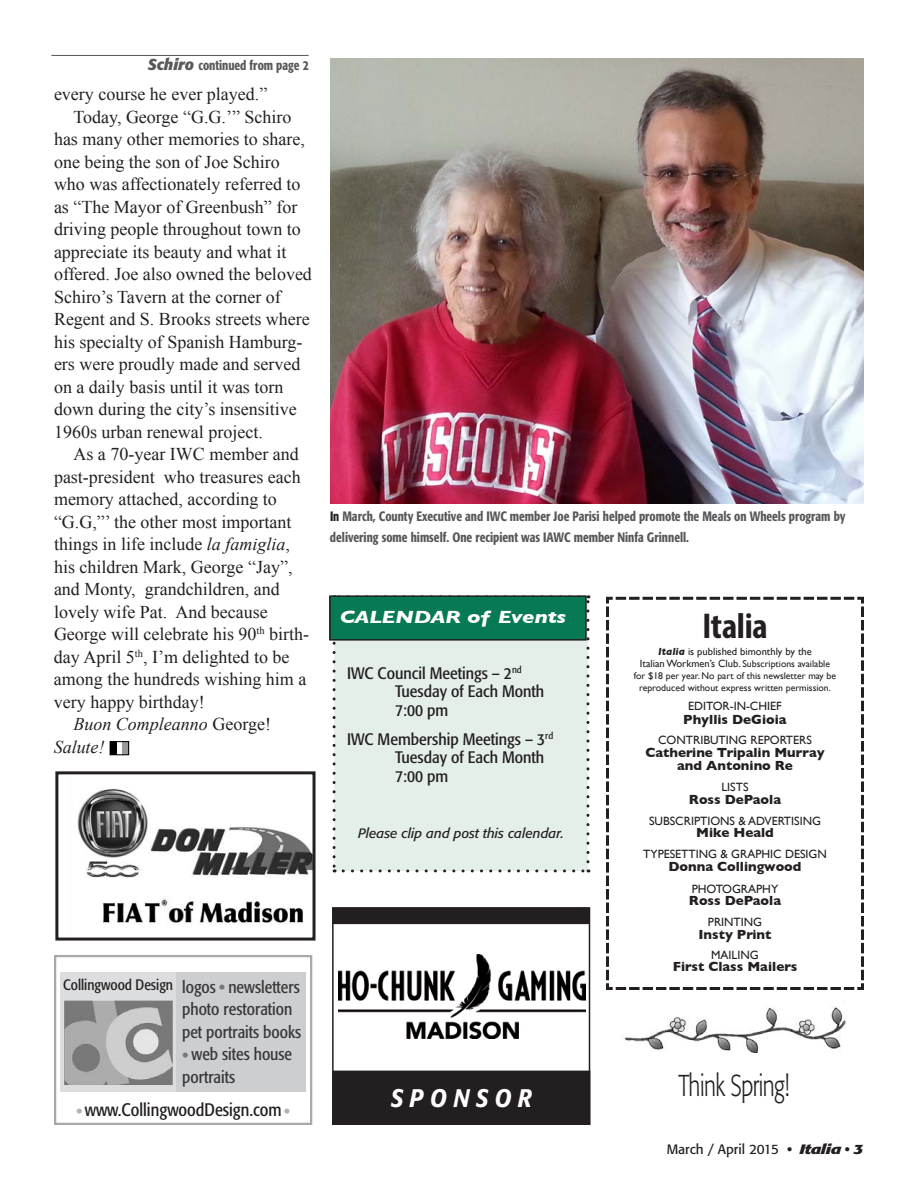
<style>
.page{position:relative;width:918px;height:1188px;background:#fff}
.page>*{position:absolute;margin:0;border:0;box-sizing:border-box;transform-origin:0 0}
.t1{font:700 condensed 36px "Myriad Pro";letter-spacing:-.01em;color:#231f20}
.caption_new{font:300 30px "Formata";letter-spacing:-.025em;color:#231f20;scale:.74 1}
.headline{font:italic 500 25.2px "Formata";letter-spacing:.285em;color:#fff;scale:.88 1}
.Body_Text{font:18px/22.5px "Times New Roman";color:#231f20}
.Body_Text-2{font:italic 18px/22.5px "Times New Roman";color:#231f20}
.t2{font:condensed 18px "Formata";color:#231f20}
.t3{font:italic 700 18px "Gill Sans";letter-spacing:-.01em;color:#fff;scale:1.25 1}
.t4{font:condensed 17.25px/22.5px "Formata";color:#383839}
.Calendar{font:condensed 16.5px/18.8px "Formata";color:#231f20;scale:1.06 1}
.t5{font:condensed 15px "Formata";color:#231f20}
.caption_new-2{font:500 condensed 13.5px/21px "Formata";color:#57585a;scale:.92 1}
.t6{font:700 13.5px/12.8px "Gill Sans";color:#231f20;text-align:center}
.Body_Text-3{font:italic 13.5px "Formata";color:#231f20}
.t7{font:13.5px "Formata";color:#231f20}
.continued_on{font:500 condensed 13.5px "Formata";color:#57585a;scale:.92 1}
.t8{font:12px "Gill Sans";color:#231f20}
.t9{font:10.5px "Gill Sans";color:#231f20}
.t10{font:9.75px/11.7px "Gill Sans";color:#231f20;text-align:center}
.s1{font-weight:700;font-style:italic;font-stretch:normal;font-size:15.6px}
.s2{font-style:italic}
.s3{font-style:normal}
.s4{font-size:19.5px;color:#76787b}
.s5{font-size:19.5px;color:#b2b3b7}
.s6{color:#231f20}
.s7{font-weight:700;font-style:italic}
.s8{font-size:10.5px}
</style>
<div class="page">
<div style="left:176px;top:972px;width:129px;height:120px;background:#cdced0"></div>
<div style="left:61px;top:972px;width:115px;height:120px;background:#dcdddf"></div>
<div style="left:54px;top:955px;width:258px;height:170px;border:2px solid #a8a9ad"></div>
<img style="left:64px;top:1001px;width:108px;height:84px">
<div style="left:110px;top:742px;width:6px;height:13px;background:#000"></div>
<div style="left:122px;top:742px;width:7px;height:13px;background:#999"></div>
<div style="left:110px;top:741px;width:19px;height:14px;border:1px solid #000"></div>
<img style="left:330px;top:58px;width:534px;height:446px">
<hr style="left:51px;top:55px;width:258px;height:1px;background:#57585a">
<svg style="left:606px;top:596px;width:258px;height:394px"></svg>
<img style="left:77px;top:788px;width:235px;height:135px">
<div style="left:55px;top:771px;width:261px;height:170px;border:3px solid #231f20"></div>
<div style="left:333px;top:1071px;width:257px;height:53px;background:#231f20"></div>
<img style="left:338px;top:954px;width:247px;height:84px">
<div style="left:333px;top:908px;width:256px;height:15px;background:#231f20"></div>
<div style="left:332px;top:907px;width:257px;height:17px;border:2px solid #231f20"></div>
<div style="left:332px;top:907px;width:258px;height:218px;border:2px solid #231f20"></div>
<div style="left:334px;top:597px;width:254px;height:274px;background:#e5efea"></div>
<svg style="left:333px;top:641px;width:3px;height:231px"></svg>
<svg style="left:343px;top:869px;width:246px;height:3px"></svg>
<svg style="left:586px;top:595px;width:4px;height:267px"></svg>
<div style="left:330px;top:596px;width:256px;height:44px;background:#077954"></div>
<div style="left:329px;top:595px;width:258px;height:46px;border:2px solid #231f20"></div>
<img style="left:622px;top:1006px;width:224px;height:47px">
<p class="continued_on" style="left:148px;top:57px;width:176px"><span class="s1">Schiro</span> continued from page 2</p>
<p class="Body_Text" style="left:54px;top:83px;width:215px">every course he ever played.”</p>
<p class="Body_Text" style="left:54px;top:105px;width:259px;text-indent:19px">Today, George “G.G.’” Schiro has many other memories to share, one being the son of Joe Schiro who was affectionately referred to as “The Mayor of Greenbush” for driving people throughout town to appreciate its beauty and what it offered. Joe also owned the beloved<br>Schiro’s Tavern at the corner of<br>Regent and S. Brooks streets where his specialty of Spanish Hamburg&shy;ers were proudly made and served on a daily basis until it was torn down during the city’s insensitive<br>1960s urban renewal project.</p>
<p class="Body_Text" style="left:54px;top:443px;width:257px;text-indent:19px">As a 70-year IWC member and past-president who treasures each memory attached, according to “G.G,”’ the other most important things in life include <span class="s2">la famiglia</span>, his children Mark, George “Jay”, and Monty, grandchildren, and lovely wife Pat. And because<br>George will celebrate his 90<sup>th</sup> birth&shy;day April 5<sup>th</sup>, I’m delighted to be among the hundreds wishing him a very happy birthday!</p>
<p class="Body_Text-2" style="left:54px;top:713px;width:219px;text-indent:19px">Buon Compleanno <span class="s3">George!<br></span>Salute!</p>
<p class="t5" style="left:63px;top:976px;width:112px">Collingwood Design</p>
<p class="t4" style="left:182px;top:976px;width:121px">logos <span class="s4">•</span> newsletters photo restoration pet portraits books</p>
<p class="t4" style="left:182px;top:1043px;width:112px"><span class="s4">•</span> web sites house portraits</p>
<p class="t2" style="left:76px;top:1099px;width:216px"><span class="s5">•</span>www.CollingwoodDesign.com<span class="s5">•</span></p>
<p class="caption_new-2" style="left:330px;top:505px;width:562px"><span class="s6">In</span> March, County Executive and IWC member Joe Parisi helped promote the Meals on Wheels program by delivering some himself. One recipient was IAWC member Ninfa Grinnell.</p>
<p class="t3" style="left:340px;top:606px;width:182px">CALENDAR of Events</p>
<p class="Calendar" style="left:395px;top:664px;width:142px;text-indent:-48px">IWC Council Meetings – 2<sup>nd<br></sup>Tuesday of Each Month<br>7:00 pm</p>
<p class="Calendar" style="left:395px;top:729px;width:151px;text-indent:-48px">IWC Membership Meetings – 3<sup>rd<br></sup>Tuesday of Each Month<br>7:00 pm</p>
<p class="Body_Text-3" style="left:358px;top:825px;width:207px">Please clip and post this calendar.</p>
<p class="headline" style="left:391px;top:1082px;width:162px">SPONSOR</p>
<p class="t1" style="left:702px;top:603px;width:67px">Italia</p>
<p class="t9" style="left:658px;top:645px;width:155px"><span class="s7">Italia</span> is published bimonthly by the</p>
<p class="t10" style="left:634px;top:658px;width:204px"><span class="s8">Italian Workmen’s Club.</span> Subscriptions available for $18 per year. No part of this newsletter may be reproduced without express written permission.</p>
<p class="t8" style="left:688px;top:699px;width:95px">EDITOR-IN-CHIEF</p>
<p class="t6" style="left:683px;top:713px;width:105px">Phyllis DeGioia</p>
<p class="t8" style="left:658px;top:733px;width:155px">CONTRIBUTING REPORTERS</p>
<p class="t6" style="left:645px;top:746px;width:181px">Catherine Tripalin Murray and Antonino Re</p>
<p class="t8" style="left:721px;top:780px;width:29px">LISTS</p>
<p class="t6" style="left:689px;top:793px;width:94px">Ross DePaola</p>
<p class="t8" style="left:649px;top:814px;width:173px">SUBSCRIPTIONS &amp; ADVERTISING</p>
<p class="t6" style="left:696px;top:826px;width:79px">Mike Heald</p>
<p class="t8" style="left:643px;top:847px;width:185px">TYPESETTING &amp; GRAPHIC DESIGN</p>
<p class="t6" style="left:668px;top:860px;width:135px">Donna Collingwood</p>
<p class="t8" style="left:692px;top:881px;width:88px">PHOTOGRAPHY</p>
<p class="t6" style="left:689px;top:894px;width:94px">Ross DePaola</p>
<p class="t8" style="left:708px;top:915px;width:56px">PRINTING</p>
<p class="t6" style="left:699px;top:928px;width:74px">Insty Print</p>
<p class="t8" style="left:711px;top:948px;width:49px">MAILING</p>
<p class="t6" style="left:673px;top:960px;width:126px">First Class Mailers</p>
<p class="caption_new" style="left:679px;top:1068px;width:152px">Think Spring!</p>
<p class="t7" style="left:667px;top:1141px;width:198px">March / April 2015 <span class="s7">• Italia • 3</span></p>
</div>
